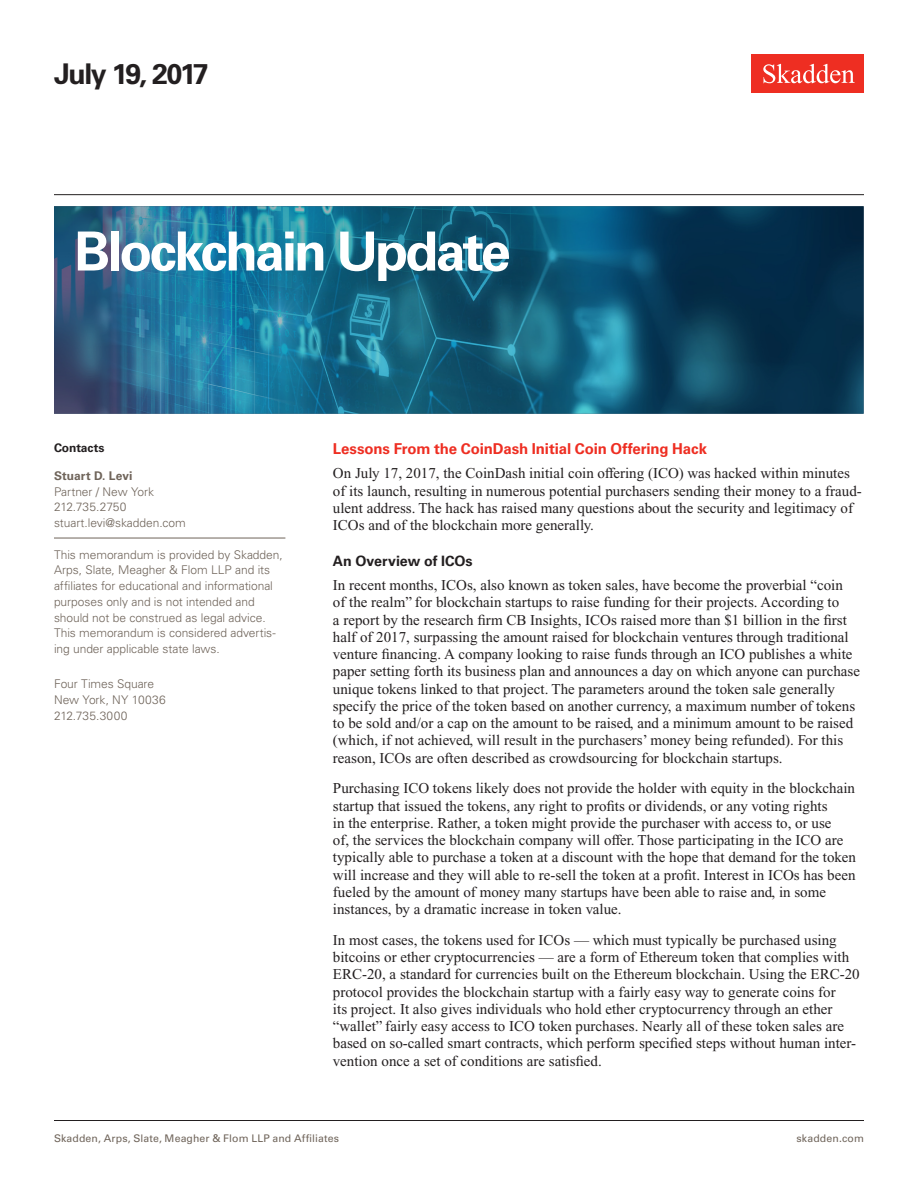
<style>
.page{position:relative;width:918px;height:1188px;background:#fff}
.page>*{position:absolute;margin:0;border:0;box-sizing:border-box;transform-origin:0 0}
.Practice_Specific_Ti{font:700 54px "Univers LT Std";letter-spacing:-.055em;color:#fff}
.t1{font:700 28.5px "Univers LT Std";letter-spacing:-.055em;color:#231f20}
.Main_Body{font:15px/17.2px "Times New Roman PS Std";color:#231f20}
.First_Level_Heading{font:700 15px "Univers LT Std";letter-spacing:-.01em;color:#ee2e22}
.Second_Level_Heading{font:700 14.25px "Univers LT Std";color:#231f20}
.t2{font:300 12px/15.8px "Univers LT Std";letter-spacing:-.005em;color:#6f645a}
.t3{font:700 12px "Univers LT Std";letter-spacing:.005em;color:#6f645a}
.t4{font:700 12px "Univers LT Std";letter-spacing:-.005em;color:#231f20}
.t5{font:10.5px "Univers LT Std";letter-spacing:.01em;color:#6f645a}
</style>
<div class="page">
<div style="left:752px;top:54px;width:112px;height:39px;background:#ee2e22"></div>
<svg style="left:763px;top:64px;width:92px;height:19px"></svg>
<hr style="left:54px;top:538px;width:231px;height:1px;background:#6f645a">
<svg style="left:54px;top:206px;width:810px;height:208px"></svg>
<hr style="left:54px;top:194px;width:810px;height:1px;background:#231f20">
<hr style="left:54px;top:1120px;width:810px;height:1px;background:#231f20">
<h2 class="t1" style="left:54px;top:57px;width:156px">July 19, 2017</h2>
<p class="Practice_Specific_Ti" style="left:74px;top:220px;width:438px">Blockchain Update</p>
<p class="t4" style="left:54px;top:441px;width:52px">Contacts</p>
<p class="t3" style="left:54px;top:469px;width:80px">Stuart D. Levi</p>
<p class="t2" style="left:54px;top:484px;width:133px">Partner / New York<br>212.735.2750 stuart.levi@skadden.com</p>
<p class="t2" style="left:54px;top:547px;width:230px">This memorandum is provided by Skadden, Arps, Slate, Meagher &amp; Flom LLP and its affiliates for educational and informational purposes only and is not intended and should not be construed as legal advice.<br>This memorandum is considered advertis&shy;ing under applicable state laws.</p>
<p class="t2" style="left:54px;top:676px;width:113px">Four Times Square<br>New York, NY 10036<br>212.735.3000</p>
<p class="First_Level_Heading" style="left:333px;top:440px;width:376px">Lessons From the CoinDash Initial Coin Offering Hack</p>
<p class="Main_Body" style="left:333px;top:465px;width:530px">On July 17, 2017, the CoinDash initial coin offering (ICO) was hacked within minutes of its launch, resulting in numerous potential purchasers sending their money to a fraud&shy;ulent address. The hack has raised many questions about the security and legitimacy of ICOs and of the blockchain more generally.</p>
<p class="Second_Level_Heading" style="left:333px;top:553px;width:141px">An Overview of ICOs</p>
<p class="Main_Body" style="left:333px;top:576px;width:529px">In recent months, ICOs, also known as token sales, have become the proverbial “coin<br>of the realm” for blockchain startups to raise funding for their projects. According to<br>a report by the research firm CB Insights, ICOs raised more than $1 billion in the first half of 2017, surpassing the amount raised for blockchain ventures through traditional venture financing. A company looking to raise funds through an ICO publishes a white paper setting forth its business plan and announces a day on which anyone can purchase unique tokens linked to that project. The parameters around the token sale generally specify the price of the token based on another currency, a maximum number of tokens to be sold and/or a cap on the amount to be raised, and a minimum amount to be raised (which, if not achieved, will result in the purchasers’ money being refunded). For this reason, ICOs are often described as crowdsourcing for blockchain startups.</p>
<p class="Main_Body" style="left:333px;top:780px;width:525px">Purchasing ICO tokens likely does not provide the holder with equity in the blockchain startup that issued the tokens, any right to profits or dividends, or any voting rights<br>in the enterprise. Rather, a token might provide the purchaser with access to, or use<br>of, the services the blockchain company will offer. Those participating in the ICO are typically able to purchase a token at a discount with the hope that demand for the token will increase and they will able to re-sell the token at a profit. Interest in ICOs has been fueled by the amount of money many startups have been able to raise and, in some instances, by a dramatic increase in token value.</p>
<p class="Main_Body" style="left:333px;top:931px;width:528px">In most cases, the tokens used for ICOs — which must typically be purchased using bitcoins or ether cryptocurrencies — are a form of Ethereum token that complies with ERC-20, a standard for currencies built on the Ethereum blockchain. Using the ERC-20 protocol provides the blockchain startup with a fairly easy way to generate coins for<br>its project. It also gives individuals who hold ether cryptocurrency through an ether “wallet” fairly easy access to ICO token purchases. Nearly all of these token sales are based on so-called smart contracts, which perform specified steps without human inter&shy;vention once a set of conditions are satisfied.</p>
<p class="t5" style="left:54px;top:1132px;width:287px">Skadden, Arps, Slate, Meagher &amp; Flom LLP and Affiliates</p>
<p class="t5" style="left:797px;top:1132px;width:69px">skadden.com</p>
</div>
